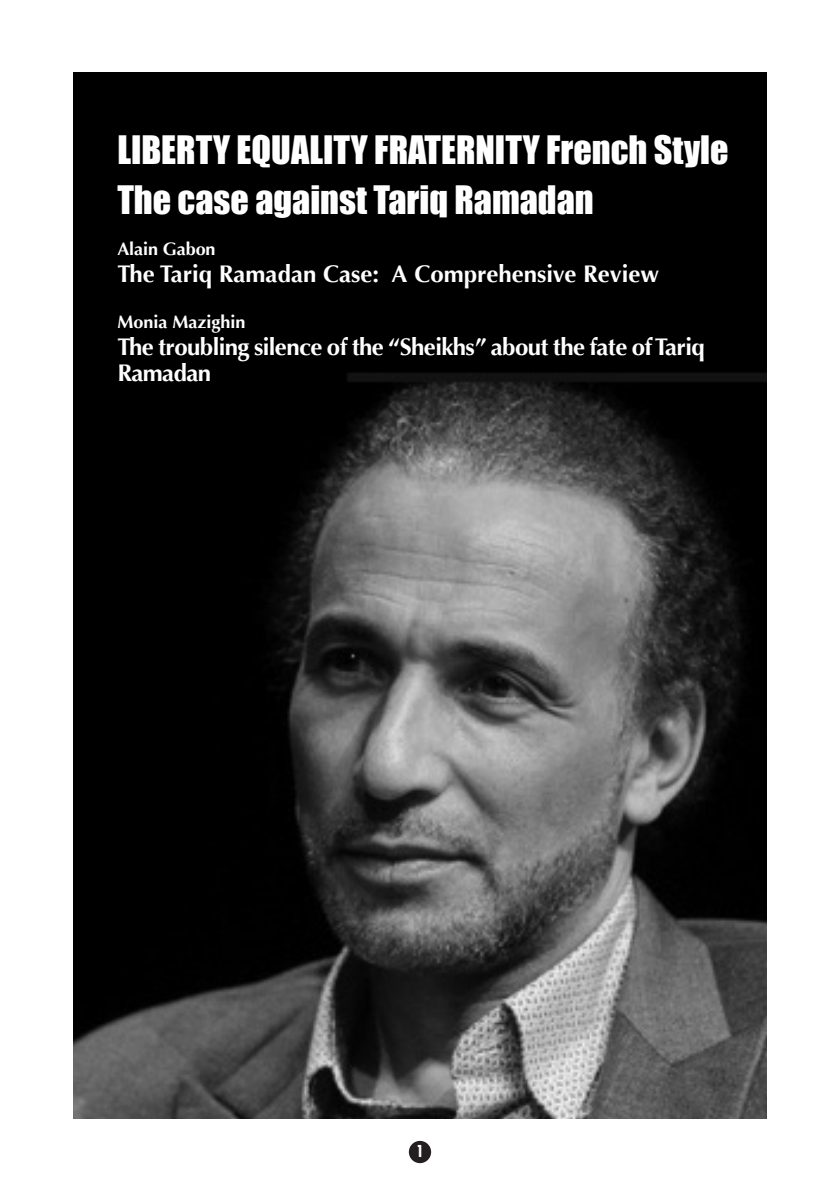
<style>
.page{position:relative;width:840px;height:1191px;background:#fff}
.page>*{position:absolute;margin:0;border:0;box-sizing:border-box;transform-origin:0 0}
.t1{font:36px "Impact";color:#fff}
.t2{font:700 24px/26.4px "Optima";letter-spacing:-.025em;color:#fff}
.t3{font:700 24px "Optima";color:#fff}
.t4{font:700 18px "Optima";color:#fff}
.t5{font:700 condensed 16px "Futura Std";color:#fff}
</style>
<div class="page">
<div style="left:408px;top:1140px;width:23px;height:23px;background:#231f20;border-radius:50%"></div>
<img style="left:73px;top:72px;width:693px;height:1047px">
<p class="t1" style="left:117px;top:122px;width:612px">LIBERTY EQUALITY FRATERNITY French Style</p>
<p class="t1" style="left:117px;top:172px;width:477px">The case against Tariq Ramadan</p>
<p class="t4" style="left:117px;top:239px;width:100px">Alain Gabon</p>
<p class="t3" style="left:117px;top:260px;width:543px">The Tariq Ramadan Case: A Comprehensive Review</p>
<p class="t4" style="left:117px;top:311px;width:130px">Monia Mazighin</p>
<p class="t2" style="left:117px;top:333px;width:588px">The troubling silence of the “Sheikhs” about the fate of Tariq<br>Ramadan</p>
<p class="t5" style="left:416px;top:1141px;width:9px">1</p>
</div>
